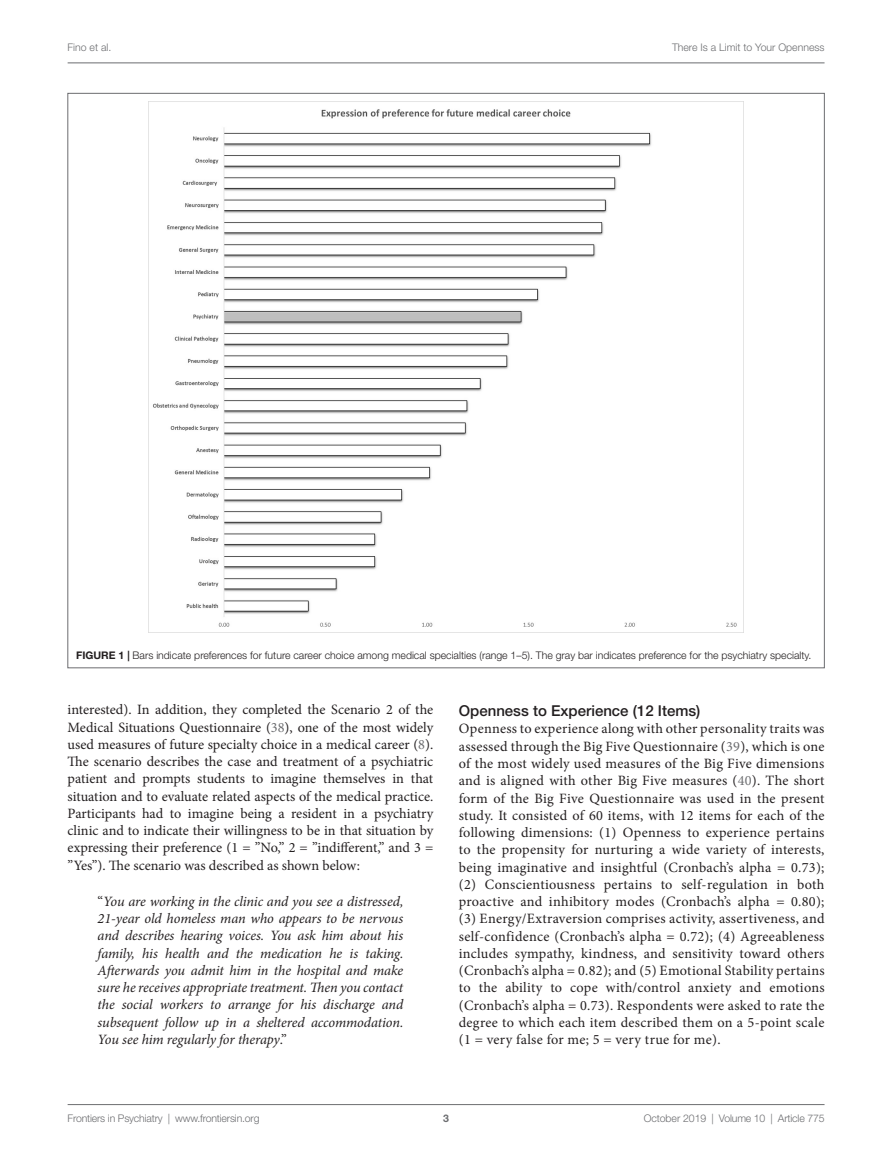
<style>
.page{position:relative;width:893px;height:1170px;background:#fff}
.page>*{position:absolute;margin:0;border:0;box-sizing:border-box;transform-origin:0 0}
._3{font:500 15px "Helvetica Neue LT Std";color:#231f20}
.T1{font:14.25px/17.2px "Minion Pro";letter-spacing:.01em;color:#231f20;text-align:justify}
.QT1{font:italic 14.25px/17.2px "Minion Pro";letter-spacing:-.01em;color:#231f20;text-align:justify}
.FC{font:300 10.5px "Helvetica Neue LT Std";color:#231f20}
.DVA{font:300 10.5px "Helvetica Neue LT Std";letter-spacing:-.015em;color:#6c6d70}
.t1{font:700 10.5px "Helvetica Neue LT Std";color:#6c6d70}
.s1{font-weight:700}
.s2{color:#6c6d70}
.s3{font-style:normal}
</style>
<div class="page">
<hr style="left:68px;top:63px;width:756px;height:1px;background:#6c6d70">
<hr style="left:68px;top:1104px;width:756px;height:1px;background:#6c6d70">
<img style="left:148px;top:102px;width:596px;height:530px">
<p class="DVA" style="left:68px;top:41px;width:45px">Fino et al.</p>
<p class="DVA" style="left:672px;top:41px;width:154px">There Is a Limit to Your Openness</p>
<p class="FC" style="left:76px;top:649px;width:737px"><span class="s1">FIGURE 1 |</span> Bars indicate preferences for future career choice among medical specialties (range 1–5). The gray bar indicates preference for the psychiatry specialty.</p>
<p class="T1" style="left:68px;top:701px;width:367px">interested). In addition, they completed the Scenario 2 of the Medical Situations Questionnaire (<span class="s2">38</span>), one of the most widely used measures of future specialty choice in a medical career (<span class="s2">8</span>).<br>The scenario describes the case and treatment of a psychiatric patient and prompts students to imagine themselves in that situation and to evaluate related aspects of the medical practice.<br>Participants had to imagine being a resident in a psychiatry clinic and to indicate their willingness to be in that situation by expressing their preference (1 = ”No,” 2 = ”indifferent,” and 3 = ”Yes”). The scenario was described as shown below:</p>
<p class="QT1" style="left:98px;top:892px;width:307px"><span class="s3">“</span>You are working in the clinic and you see a distressed, 21-year old homeless man who appears to be nervous and describes hearing voices. You ask him about his family, his health and the medication he is taking.<br>Afterwards you admit him in the hospital and make sure he receives appropriate treatment. Then you contact the social workers to arrange for his discharge and subsequent follow up in a sheltered accommodation.<br>You see him regularly for therapy<span class="s3">.”</span></p>
<p class="_3" style="left:459px;top:702px;width:243px">Openness to Experience (12 Items)</p>
<p class="T1" style="left:459px;top:720px;width:367px">Openness to experience along with other personality traits was assessed through the Big Five Questionnaire (<span class="s2">39</span>), which is one of the most widely used measures of the Big Five dimensions and is aligned with other Big Five measures (<span class="s2">40</span>). The short form of the Big Five Questionnaire was used in the present study. It consisted of 60 items, with 12 items for each of the following dimensions: (1) Openness to experience pertains to the propensity for nurturing a wide variety of interests, being imaginative and insightful (Cronbach’s alpha = 0.73); (2) Conscientiousness pertains to self-regulation in both proactive and inhibitory modes (Cronbach’s alpha = 0.80); (3) Energy/Extraversion comprises activity, assertiveness, and self-confidence (Cronbach’s alpha = 0.72); (4) Agreeableness includes sympathy, kindness, and sensitivity toward others (Cronbach’s alpha = 0.82); and (5) Emotional Stability pertains to the ability to cope with/control anxiety and emotions (Cronbach’s alpha = 0.73). Respondents were asked to rate the degree to which each item described them on a 5-point scale (1 = very false for me; 5 = very true for me).</p>
<p class="DVA" style="left:68px;top:1111px;width:193px">Frontiers in Psychiatry | www.frontiersin.org</p>
<p class="DVA" style="left:644px;top:1111px;width:182px">October 2019 | Volume 10 | Article 775</p>
<p class="t1" style="left:443px;top:1111px;width:7px">3</p>
</div>
